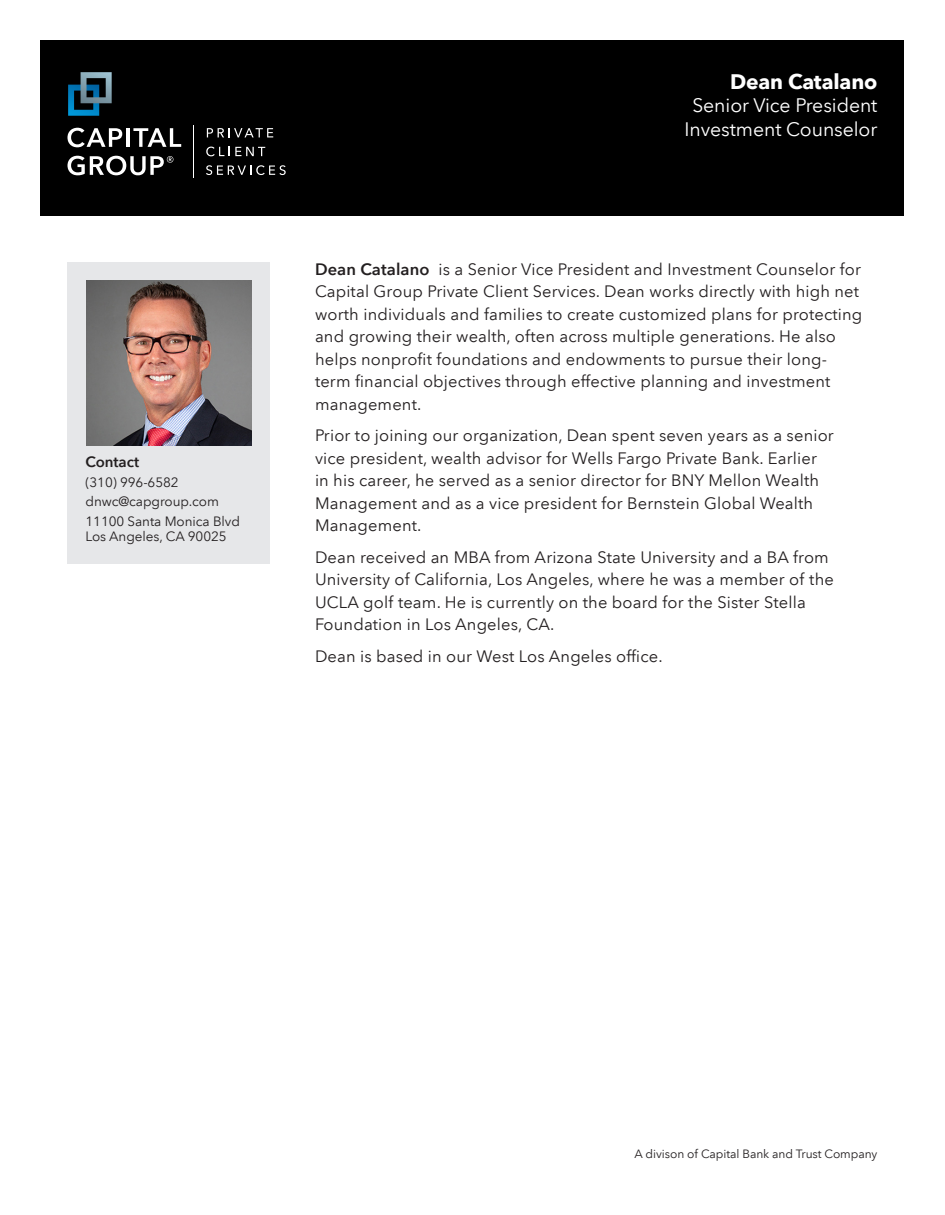
<style>
.page{position:relative;width:945px;height:1215px;background:#fff}
.page>*{position:absolute;margin:0;border:0;box-sizing:border-box;transform-origin:0 0}
.t1{font:700 21px "Avenir Next LT Com";letter-spacing:-.005em;color:#fff}
.t2{font:19.5px/23.4px "Avenir Next LT Com";letter-spacing:-.005em;color:#fff;text-align:center}
.t3{font:16.5px/22.5px "Avenir Next LT Com";letter-spacing:.01em;color:#231f20}
.t4{font:600 15px "Avenir Next LT Com";letter-spacing:-.005em;color:#231f20}
.t5{font:13.5px/19.5px "Avenir Next LT Com";letter-spacing:-.005em;color:#231f20}
.t6{font:12px "Avenir Next LT Com";letter-spacing:-.005em;color:#231f20}
.s1{font-weight:600}
</style>
<div class="page">
<div style="left:68px;top:262px;width:202px;height:302px;background:#e6e7e9"></div>
<img style="left:87px;top:280px;width:165px;height:166px">
<div style="left:40px;top:40px;width:864px;height:176px;background:#000"></div>
<svg style="left:68px;top:128px;width:54px;height:19px"></svg>
<hr style="left:126px;top:128px;width:4px;height:19px;background:#fff">
<svg style="left:133px;top:128px;width:48px;height:19px"></svg>
<svg style="left:68px;top:156px;width:105px;height:19px"></svg>
<svg style="left:68px;top:72px;width:44px;height:44px"></svg>
<svg style="left:207px;top:128px;width:66px;height:9px"></svg>
<svg style="left:206px;top:147px;width:59px;height:9px"></svg>
<svg style="left:206px;top:165px;width:80px;height:10px"></svg>
<hr style="left:194px;top:125px;width:1px;height:53px;background:#fff">
<p class="t4" style="left:86px;top:453px;width:55px">Contact</p>
<p class="t5" style="left:86px;top:472px;width:156px">(310) 996-6582 dnwc@capgroup.com<br>11100 Santa Monica Blvd</p>
<p class="t5" style="left:86px;top:526px;width:143px">Los Angeles, CA 90025</p>
<p class="t1" style="left:730px;top:68px;width:149px">Dean Catalano</p>
<p class="t2" style="left:685px;top:94px;width:194px">Senior Vice President<br>Investment Counselor</p>
<p class="t3" style="left:315px;top:258px;width:549px"><span class="s1">Dean Catalano</span> is a Senior Vice President and Investment Counselor for Capital Group Private Client Services. Dean works directly with high net worth individuals and families to create customized plans for protecting and growing their wealth, often across multiple generations. He also helps nonprofit foundations and endowments to pursue their long&shy;term financial objectives through effective planning and investment management.</p>
<p class="t3" style="left:315px;top:424px;width:520px">Prior to joining our organization, Dean spent seven years as a senior vice president, wealth advisor for Wells Fargo Private Bank. Earlier in his career, he served as a senior director for BNY Mellon Wealth Management and as a vice president for Bernstein Global Wealth Management.</p>
<p class="t3" style="left:315px;top:546px;width:520px">Dean received an MBA from Arizona State University and a BA from University of California, Los Angeles, where he was a member of the UCLA golf team. He is currently on the board for the Sister Stella Foundation in Los Angeles, CA.</p>
<p class="t3" style="left:315px;top:645px;width:349px">Dean is based in our West Los Angeles office.</p>
<p class="t6" style="left:635px;top:1146px;width:244px">A divison of Capital Bank and Trust Company</p>
</div>
